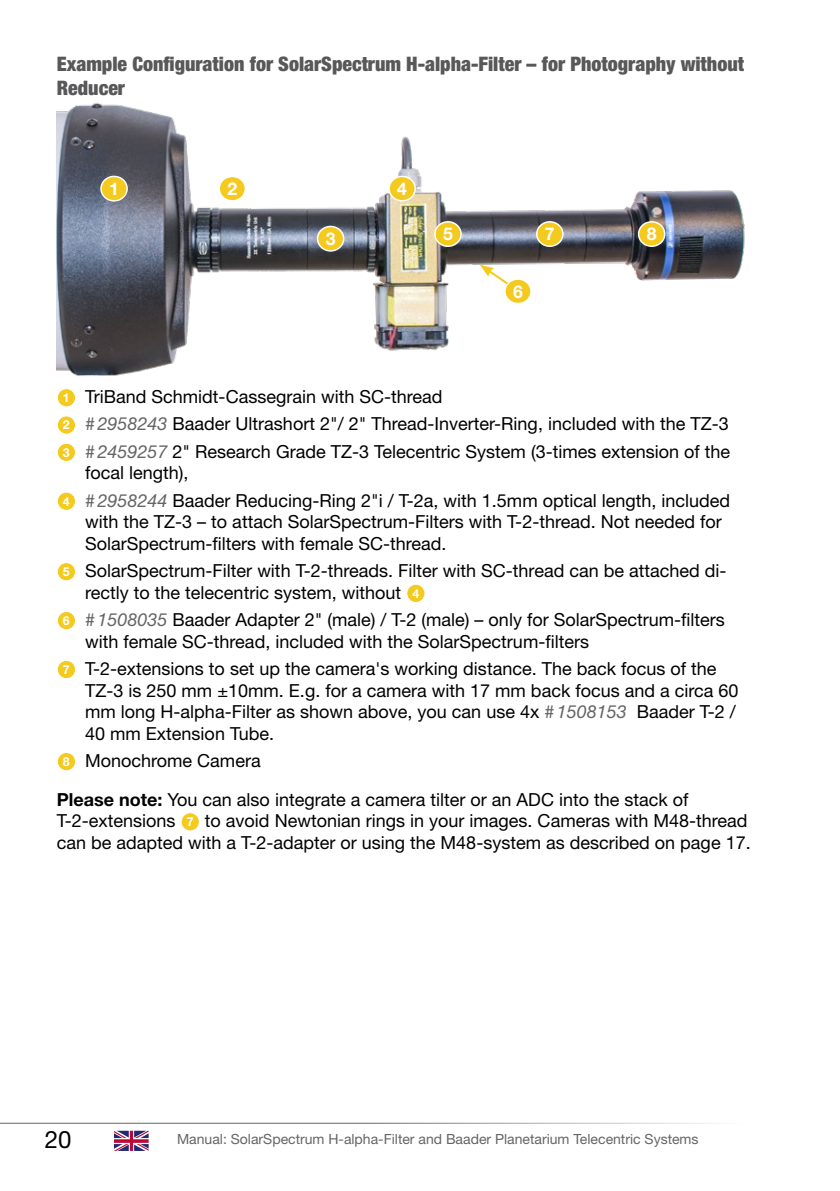
<style>
.page{position:relative;width:840px;height:1191px;background:#fff}
.page>*{position:absolute;margin:0;border:0;box-sizing:border-box;transform-origin:0 0}
.t1{font:24px "Helvetica Neue LT Std";color:#000}
.t2{font:900 condensed 20px/24px "Helvetica Neue LT Std";color:#58585a}
.t3{font:18px/21.6px "Helvetica Neue LT Std";color:#000}
.t4{font:700 17.6px "Helvetica Neue LT Std";color:#fff}
.t5{font:14px "Helvetica Neue LT Std";color:#646567}
.s1{font-weight:700;font-size:12.4px;color:#fff}
.s2{font-style:italic;color:#646567}
.s3{font-weight:700}
</style>
<div class="page">
<hr style="left:0;top:1122px;width:741px;height:1px;background:#646567">
<svg style="left:114px;top:1130px;width:34px;height:21px"></svg>
<div style="left:57px;top:389px;width:18px;height:18px;background:#f5ca1f;border-radius:50%"></div>
<div style="left:57px;top:388px;width:19px;height:19px;border:1px solid #fff;border-radius:50%"></div>
<div style="left:57px;top:416px;width:18px;height:18px;background:#f5ca1f;border-radius:50%"></div>
<div style="left:57px;top:415px;width:19px;height:20px;border:1px solid #fff;border-radius:50%"></div>
<div style="left:57px;top:443px;width:18px;height:18px;background:#f5ca1f;border-radius:50%"></div>
<div style="left:57px;top:443px;width:19px;height:19px;border:1px solid #fff;border-radius:50%"></div>
<div style="left:57px;top:492px;width:18px;height:18px;background:#f5ca1f;border-radius:50%"></div>
<div style="left:57px;top:491px;width:19px;height:20px;border:1px solid #fff;border-radius:50%"></div>
<div style="left:57px;top:562px;width:18px;height:19px;background:#f5ca1f;border-radius:50%"></div>
<div style="left:57px;top:562px;width:19px;height:19px;border:1px solid #fff;border-radius:50%"></div>
<div style="left:406px;top:584px;width:19px;height:18px;background:#f5ca1f;border-radius:50%"></div>
<div style="left:406px;top:583px;width:19px;height:20px;border:1px solid #fff;border-radius:50%"></div>
<div style="left:57px;top:611px;width:18px;height:19px;background:#f5ca1f;border-radius:50%"></div>
<div style="left:57px;top:611px;width:19px;height:19px;border:1px solid #fff;border-radius:50%"></div>
<div style="left:57px;top:660px;width:18px;height:18px;background:#f5ca1f;border-radius:50%"></div>
<div style="left:57px;top:660px;width:19px;height:19px;border:1px solid #fff;border-radius:50%"></div>
<div style="left:57px;top:752px;width:18px;height:18px;background:#f5ca1f;border-radius:50%"></div>
<div style="left:57px;top:752px;width:19px;height:19px;border:1px solid #fff;border-radius:50%"></div>
<div style="left:181px;top:812px;width:18px;height:19px;background:#f5ca1f;border-radius:50%"></div>
<div style="left:180px;top:812px;width:20px;height:19px;border:1px solid #fff;border-radius:50%"></div>
<img style="left:57px;top:102px;width:688px;height:274px">
<div style="left:101px;top:176px;width:26px;height:25px;background:#f5ca1f;border-radius:50%"></div>
<div style="left:100px;top:176px;width:28px;height:26px;border:1px solid #fff;border-radius:50%"></div>
<div style="left:219px;top:176px;width:26px;height:25px;background:#f5ca1f;border-radius:50%"></div>
<div style="left:218px;top:176px;width:28px;height:26px;border:1px solid #fff;border-radius:50%"></div>
<div style="left:434px;top:222px;width:27px;height:24px;background:#f5ca1f;border-radius:50%"></div>
<div style="left:434px;top:221px;width:27px;height:26px;border:1px solid #fff;border-radius:50%"></div>
<div style="left:504px;top:279px;width:26px;height:24px;background:#f5ca1f;border-radius:50%"></div>
<div style="left:504px;top:278px;width:27px;height:26px;border:1px solid #fff;border-radius:50%"></div>
<div style="left:536px;top:222px;width:26px;height:24px;background:#f5ca1f;border-radius:50%"></div>
<div style="left:535px;top:221px;width:28px;height:26px;border:1px solid #fff;border-radius:50%"></div>
<div style="left:638px;top:222px;width:26px;height:24px;background:#f5ca1f;border-radius:50%"></div>
<div style="left:637px;top:221px;width:28px;height:26px;border:1px solid #fff;border-radius:50%"></div>
<div style="left:389px;top:176px;width:26px;height:25px;background:#f5ca1f;border-radius:50%"></div>
<div style="left:388px;top:176px;width:28px;height:26px;border:1px solid #fff;border-radius:50%"></div>
<div style="left:317px;top:226px;width:26px;height:25px;background:#f5ca1f;border-radius:50%"></div>
<div style="left:316px;top:226px;width:28px;height:26px;border:1px solid #fff;border-radius:50%"></div>
<svg style="left:479px;top:265px;width:31px;height:21px"></svg>
<p class="t2" style="left:57px;top:52px;width:688px">Example Configuration for SolarSpectrum H-alpha-Filter – for Photography without<br>Reducer</p>
<p class="t4" style="left:109px;top:178px;width:11px">1</p>
<p class="t4" style="left:227px;top:178px;width:11px">2</p>
<p class="t4" style="left:325px;top:228px;width:11px">3</p>
<p class="t4" style="left:397px;top:178px;width:11px">4</p>
<p class="t4" style="left:443px;top:223px;width:11px">5</p>
<p class="t4" style="left:512px;top:280px;width:11px">6</p>
<p class="t4" style="left:544px;top:223px;width:11px">7</p>
<p class="t4" style="left:646px;top:223px;width:11px">8</p>
<p class="t3" style="left:63px;top:383px;width:668px;line-height:27.2px"><span class="s1">1</span> TriBand Schmidt-Cassegrain with SC-thread<br><span class="s1">2</span> <span class="s2">#2958243</span> Baader Ultrashort 2"/ 2" Thread-Inverter-Ring, included with the TZ-3<br><span class="s1">3</span> <span class="s2">#2459257</span> 2" Research Grade TZ-3 Telecentric System (3-times extension of the</p>
<p class="t3" style="left:63px;top:459px;width:668px;line-height:27.2px;text-indent:22px">focal length),<br><span class="s1">4</span> <span class="s2">#2958244</span> Baader Reducing-Ring 2"i / T-2a, with 1.5mm optical length, included</p>
<p class="t3" style="left:85px;top:511px;width:638px">with the TZ-3 – to attach SolarSpectrum-Filters with T-2-thread. Not needed for<br>SolarSpectrum-filters with female SC-thread.</p>
<p class="t3" style="left:85px;top:559px;width:642px;text-indent:-22px"><span class="s1">5</span> SolarSpectrum-Filter with T-2-threads. Filter with SC-thread can be attached di&shy;rectly to the telecentric system, without <span class="s1">4</span></p>
<p class="t3" style="left:85px;top:608px;width:641px;text-indent:-22px"><span class="s1">6</span> <span class="s2">#1508035</span> Baader Adapter 2" (male) / T-2 (male) – only for SolarSpectrum-filters with female SC-thread, included with the SolarSpectrum-filters</p>
<p class="t3" style="left:85px;top:657px;width:654px;text-indent:-22px"><span class="s1">7</span> T-2-extensions to set up the camera's working distance. The back focus of the TZ-3 is 250 mm ±10mm. E.g. for a camera with 17 mm back focus and a circa 60 mm long H-alpha-Filter as shown above, you can use 4x <span class="s2">#1508153</span> Baader T-2 / 40 mm Extension Tube.</p>
<p class="t3" style="left:57px;top:741px;width:633px;line-height:38.6px;text-indent:6px"><span class="s1">8</span> Monochrome Camera<br><span class="s3">Please note:</span> You can also integrate a camera tilter or an ADC into the stack of</p>
<p class="t3" style="left:57px;top:809px;width:695px">T-2-extensions <span class="s1">7</span> to avoid Newtonian rings in your images. Cameras with M48-thread can be adapted with a T-2-adapter or using the M48-system as described on page 17.</p>
<h1 class="t1" style="left:45px;top:1125px;width:28px">20</h1>
<p class="t5" style="left:177px;top:1130px;width:522px">Manual: SolarSpectrum H-alpha-Filter and Baader Planetarium Telecentric Systems</p>
</div>
